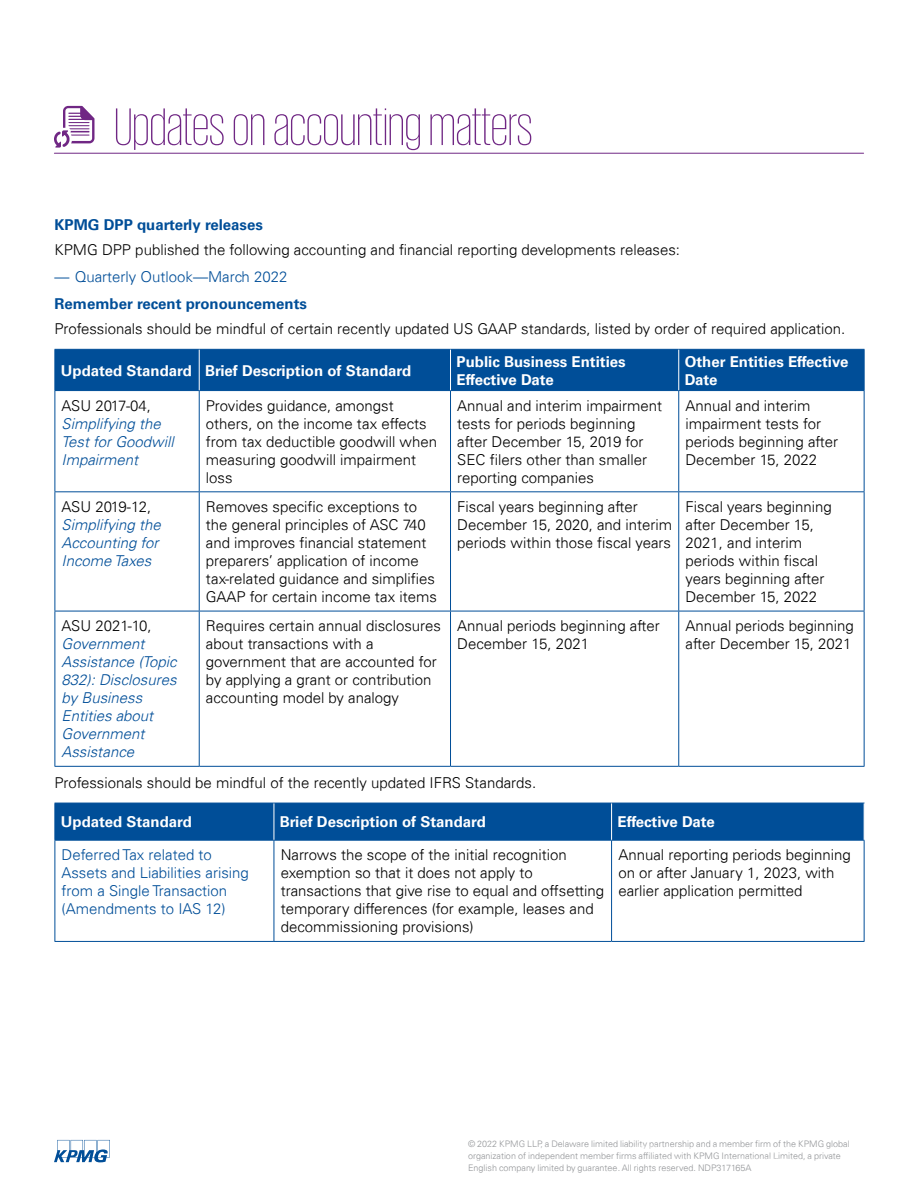
<style>
.page{position:relative;width:918px;height:1188px;background:#fff}
.page>*{position:absolute;margin:0;border:0;box-sizing:border-box;transform-origin:0 0}
.t1{font:200 54px "KPMG";color:#702784}
.t2{font:300 15px/18px "Univers 45";color:#000}
.t3{font:italic 300 15px/18px "Univers 45";color:#004e98}
.t4{font:700 15px/18px "Univers 65";color:#fff}
.t5{font:300 15px/18px "Univers 45";color:#004e98}
.t6{font:700 15px "Univers 65";color:#004e98}
.t7{font:300 15px "Univers 45";letter-spacing:-.035em;color:#000}
.t8{font:300 9px/12px "Univers 45";color:#939598}
</style>
<div class="page">
<svg style="left:54px;top:106px;width:41px;height:42px"></svg>
<hr style="left:54px;top:153px;width:810px;height:1px;background:#702784">
<div style="left:56px;top:350px;width:808px;height:40px;background:#004e98"></div>
<hr style="left:55px;top:349px;width:144px;height:1px;background:#004e98">
<hr style="left:55px;top:350px;width:1px;height:40px;background:#004e98">
<hr style="left:199px;top:349px;width:252px;height:1px;background:#004e98">
<hr style="left:451px;top:349px;width:228px;height:1px;background:#004e98">
<hr style="left:679px;top:349px;width:186px;height:1px;background:#004e98">
<hr style="left:864px;top:350px;width:1px;height:40px;background:#004e98">
<hr style="left:55px;top:390px;width:144px;height:1px;background:#004e98">
<hr style="left:55px;top:391px;width:1px;height:100px;background:#004e98">
<hr style="left:199px;top:390px;width:252px;height:1px;background:#004e98">
<hr style="left:199px;top:391px;width:1px;height:100px;background:#004e98">
<hr style="left:451px;top:390px;width:228px;height:1px;background:#004e98">
<hr style="left:450px;top:391px;width:1px;height:100px;background:#004e98">
<hr style="left:679px;top:390px;width:186px;height:1px;background:#004e98">
<hr style="left:678px;top:391px;width:1px;height:100px;background:#004e98">
<hr style="left:864px;top:391px;width:1px;height:100px;background:#004e98">
<hr style="left:55px;top:491px;width:144px;height:1px;background:#004e98">
<hr style="left:55px;top:492px;width:1px;height:119px;background:#004e98">
<hr style="left:199px;top:491px;width:252px;height:1px;background:#004e98">
<hr style="left:199px;top:492px;width:1px;height:119px;background:#004e98">
<hr style="left:451px;top:491px;width:228px;height:1px;background:#004e98">
<hr style="left:450px;top:492px;width:1px;height:119px;background:#004e98">
<hr style="left:679px;top:491px;width:186px;height:1px;background:#004e98">
<hr style="left:678px;top:492px;width:1px;height:119px;background:#004e98">
<hr style="left:864px;top:492px;width:1px;height:119px;background:#004e98">
<hr style="left:55px;top:611px;width:144px;height:1px;background:#004e98">
<hr style="left:55px;top:611px;width:1px;height:155px;background:#004e98">
<hr style="left:199px;top:611px;width:252px;height:1px;background:#004e98">
<hr style="left:199px;top:611px;width:1px;height:155px;background:#004e98">
<hr style="left:451px;top:611px;width:228px;height:1px;background:#004e98">
<hr style="left:450px;top:611px;width:1px;height:155px;background:#004e98">
<hr style="left:679px;top:611px;width:186px;height:1px;background:#004e98">
<hr style="left:678px;top:611px;width:1px;height:155px;background:#004e98">
<hr style="left:864px;top:611px;width:1px;height:155px;background:#004e98">
<hr style="left:55px;top:766px;width:144px;height:1px;background:#004e98">
<hr style="left:199px;top:766px;width:252px;height:1px;background:#004e98">
<hr style="left:451px;top:766px;width:228px;height:1px;background:#004e98">
<hr style="left:679px;top:766px;width:186px;height:1px;background:#004e98">
<hr style="left:199px;top:350px;width:1px;height:40px;background:#fff">
<hr style="left:450px;top:350px;width:1px;height:40px;background:#fff">
<hr style="left:678px;top:350px;width:1px;height:40px;background:#fff">
<div style="left:56px;top:804px;width:808px;height:36px;background:#004e98"></div>
<hr style="left:55px;top:803px;width:219px;height:1px;background:#004e98">
<hr style="left:55px;top:803px;width:1px;height:37px;background:#004e98">
<hr style="left:274px;top:803px;width:338px;height:1px;background:#004e98">
<hr style="left:612px;top:803px;width:253px;height:1px;background:#004e98">
<hr style="left:55px;top:840px;width:219px;height:1px;background:#004e98">
<hr style="left:55px;top:841px;width:1px;height:100px;background:#004e98">
<hr style="left:274px;top:840px;width:338px;height:1px;background:#004e98">
<hr style="left:274px;top:841px;width:1px;height:100px;background:#004e98">
<hr style="left:612px;top:840px;width:253px;height:1px;background:#004e98">
<hr style="left:611px;top:841px;width:1px;height:100px;background:#004e98">
<hr style="left:864px;top:841px;width:1px;height:100px;background:#004e98">
<hr style="left:55px;top:941px;width:219px;height:1px;background:#004e98">
<hr style="left:274px;top:941px;width:338px;height:1px;background:#004e98">
<hr style="left:612px;top:941px;width:253px;height:1px;background:#004e98">
<hr style="left:274px;top:803px;width:1px;height:37px;background:#fff">
<hr style="left:611px;top:803px;width:1px;height:37px;background:#fff">
<hr style="left:864px;top:803px;width:1px;height:37px;background:#fff">
<svg style="left:54px;top:1140px;width:56px;height:22px"></svg>
<h1 class="t1" style="left:114px;top:101px;width:420px">Updates on accounting matters</h1>
<p class="t6" style="left:55px;top:216px;width:210px">KPMG DPP quarterly releases</p>
<p class="t2" style="left:55px;top:241px;width:627px">KPMG DPP published the following accounting and financial reporting developments releases:</p>
<p class="t5" style="left:55px;top:268px;width:234px">— Quarterly Outlook—March 2022</p>
<p class="t6" style="left:55px;top:295px;width:254px">Remember recent pronouncements</p>
<p class="t2" style="left:55px;top:319px;width:792px">Professionals should be mindful of certain recently updated US GAAP standards, listed by order of required application.</p>
<p class="t4" style="left:61px;top:361px;width:352px">Updated Standard Brief Description of Standard</p>
<p class="t4" style="left:457px;top:352px;width:171px">Public Business Entities<br>Effective Date</p>
<p class="t4" style="left:685px;top:352px;width:165px">Other Entities Effective<br>Date</p>
<p class="t2" style="left:62px;top:397px;width:91px">ASU 2017-04,</p>
<p class="t3" style="left:62px;top:415px;width:114px">Simplifying the<br>Test for Goodwill<br>Impairment</p>
<p class="t2" style="left:206px;top:397px;width:233px">Provides guidance, amongst others, on the income tax effects from tax deductible goodwill when measuring goodwill impairment loss</p>
<p class="t2" style="left:457px;top:397px;width:207px">Annual and interim impairment tests for periods beginning after December 15, 2019 for<br>SEC filers other than smaller reporting companies</p>
<p class="t2" style="left:686px;top:397px;width:154px">Annual and interim impairment tests for periods beginning after<br>December 15, 2022</p>
<p class="t7" style="left:62px;top:498px;width:91px">ASU 2019-12,</p>
<p class="t3" style="left:62px;top:516px;width:101px">Simplifying the<br>Accounting for<br>Income Taxes</p>
<p class="t2" style="left:62px;top:617px;width:91px">ASU 2021-10,</p>
<p class="t3" style="left:62px;top:635px;width:117px">Government<br>Assistance (Topic<br>832): Disclosures by Business<br>Entities about<br>Government<br>Assistance</p>
<p class="t2" style="left:206px;top:498px;width:232px">Removes specific exceptions to the general principles of ASC 740 and improves financial statement preparers’ application of income tax-related guidance and simplifies GAAP for certain income tax items</p>
<p class="t2" style="left:457px;top:498px;width:216px">Fiscal years beginning after<br>December 15, 2020, and interim periods within those fiscal years</p>
<p class="t2" style="left:686px;top:498px;width:148px">Fiscal years beginning after December 15,<br>2021, and interim periods within fiscal years beginning after<br>December 15, 2022</p>
<p class="t2" style="left:206px;top:617px;width:237px">Requires certain annual disclosures about transactions with a government that are accounted for by applying a grant or contribution accounting model by analogy</p>
<p class="t2" style="left:457px;top:617px;width:204px">Annual periods beginning after<br>December 15, 2021</p>
<p class="t2" style="left:686px;top:617px;width:170px">Annual periods beginning after December 15, 2021</p>
<p class="t2" style="left:55px;top:773px;width:483px">Professionals should be mindful of the recently updated IFRS Standards.</p>
<p class="t4" style="left:61px;top:813px;width:133px">Updated Standard</p>
<p class="t4" style="left:280px;top:813px;width:208px">Brief Description of Standard</p>
<p class="t4" style="left:618px;top:813px;width:99px">Effective Date</p>
<p class="t5" style="left:62px;top:846px;width:189px">Deferred Tax related to<br>Assets and Liabilities arising from a Single Transaction (Amendments to IAS 12)</p>
<p class="t2" style="left:281px;top:846px;width:325px">Narrows the scope of the initial recognition exemption so that it does not apply to transactions that give rise to equal and offsetting temporary differences (for example, leases and decommissioning provisions)</p>
<p class="t2" style="left:618px;top:846px;width:234px">Annual reporting periods beginning on or after January 1, 2023, with earlier application permitted</p>
<p class="t8" style="left:468px;top:1138px;width:383px">© 2022 KPMG LLP, a Delaware limited liability partnership and a member firm of the KPMG global organization of independent member firms affiliated with KPMG International Limited, a private<br>English company limited by guarantee. All rights reserved. NDP317165A</p>
</div>
